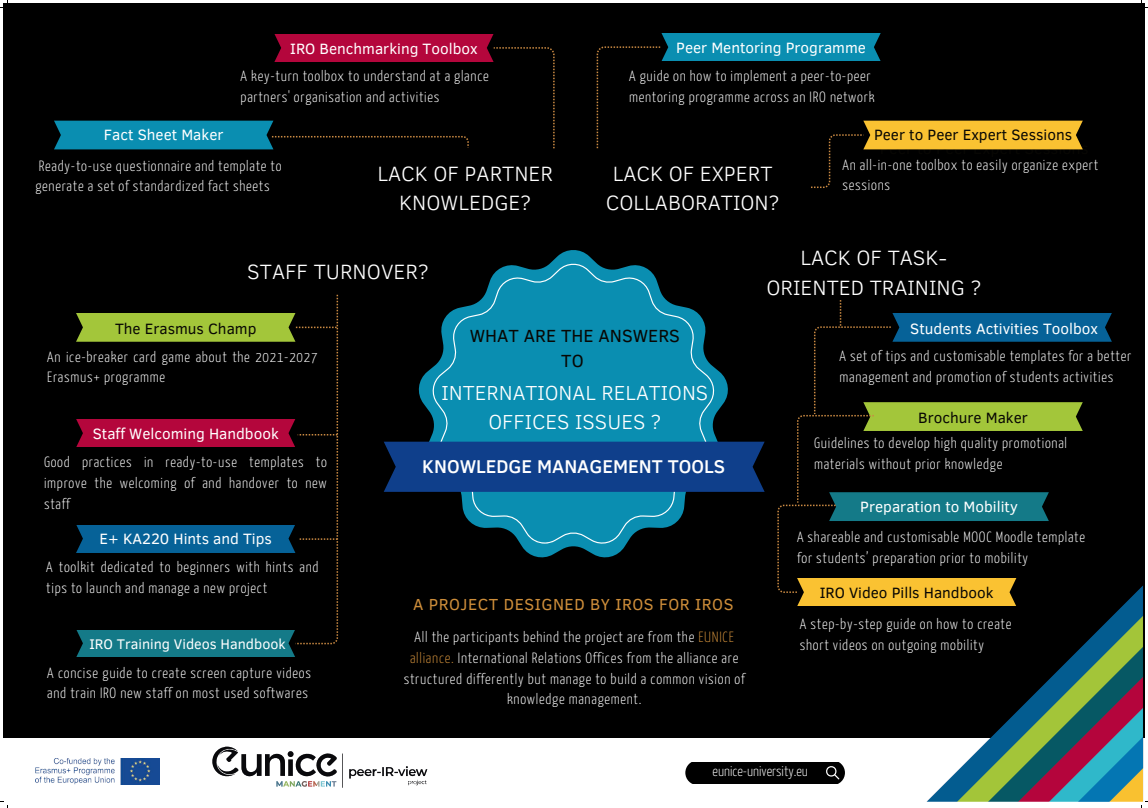
<style>
.page{position:relative;width:1148px;height:808px;background:#fff}
.page>*{position:absolute;margin:0;border:0;box-sizing:border-box;transform-origin:0 0}
.t1{font:300 21.2px/29.4px "Clear Sans";color:#fff;text-align:center}
.t2{font:300 20.8px/29.1px "Clear Sans";color:#fff;text-align:center}
.t3{font:500 18.96px "Clear Sans";color:#fff}
.t4{font:18px/25.2px "Clear Sans";color:#080704;text-align:center}
.t5{font:16.4px "Clear Sans";letter-spacing:.03em;color:#cd8d3a}
.t6{font:15.32px "Clear Sans";color:#fff}
.t7{font:15.32px "Clear Sans";color:#080704}
.t8{font:300 14.8px/20.7px "Yanone Kaffeesatz";letter-spacing:.05em;color:#fff}
.t9{font:300 14.4px "Yanone Kaffeesatz";color:#fff}
.t10{font:14.32px "Clear Sans";color:#fff}
.s1{color:#cd8d3a}
</style>
<div class="page">
<div style="left:3px;top:3px;width:1142px;height:801px;background:#000"></div>
<div style="left:3px;top:737px;width:1142px;height:67px;background:#fff"></div>
<img style="left:35px;top:758px;width:124px;height:26px">
<svg style="left:212px;top:746px;width:216px;height:42px"></svg>
<svg style="left:418px;top:250px;width:310px;height:308px"></svg>
<svg style="left:430px;top:262px;width:286px;height:284px;fill:#0a8eb1"></svg>
<svg style="left:384px;top:441px;width:380px;height:51px;background:#0e3d86"></svg>
<img style="left:911px;top:585px;width:234px;height:217px">
<svg style="left:596px;top:33px;width:486px;height:155px"></svg>
<svg style="left:76px;top:295px;width:262px;height:361px"></svg>
<svg style="left:54px;top:34px;width:500px;height:115px"></svg>
<svg style="left:777px;top:300px;width:335px;height:306px"></svg>
<div style="left:685px;top:762px;width:160px;height:21px;background:#000"></div>
<p class="t6" style="left:290px;top:39px;width:189px">IRO Benchmarking Toolbox</p>
<p class="t6" style="left:676px;top:38px;width:191px">Peer Mentoring Programme</p>
<p class="t8" style="left:241px;top:65px;width:250px">A key-turn toolbox to understand at a glance partners' organisation and activities</p>
<p class="t8" style="left:629px;top:65px;width:247px">A guide on how to implement a peer-to-peer mentoring programme across an IRO network</p>
<p class="t6" style="left:104px;top:125px;width:121px">Fact Sheet Maker</p>
<p class="t7" style="left:874px;top:125px;width:200px">Peer to Peer Expert Sessions</p>
<p class="t8" style="left:36px;top:154px;width:248px">Ready-to-use questionnaire and template to generate a set of standardized fact sheets</p>
<h1 class="t1" style="left:377px;top:158px;width:177px">LACK OF PARTNER<br>KNOWLEDGE?</h1>
<h1 class="t1" style="left:606px;top:158px;width:175px">LACK OF EXPERT<br>COLLABORATION?</h1>
<p class="t8" style="left:842px;top:153px;width:257px">An all-in-one toolbox to easily organize expert sessions</p>
<h1 class="t1" style="left:247px;top:257px;width:183px">STAFF TURNOVER?</h1>
<h1 class="t1" style="left:766px;top:243px;width:216px">LACK OF TASK-<br>ORIENTED TRAINING ?</h1>
<p class="t7" style="left:115px;top:318px;width:143px">The Erasmus Champ</p>
<p class="t8" style="left:47px;top:345px;width:272px">An ice-breaker card game about the 2021-2027<br>Erasmus+ programme</p>
<p class="t6" style="left:93px;top:423px;width:188px">Staff Welcoming Handbook</p>
<p class="t8" style="left:44px;top:451px;width:284px;text-align:justify">Good practices in ready-to-use templates to improve the welcoming of and handover to new staff</p>
<p class="t6" style="left:100px;top:529px;width:174px">E+ KA220 Hints and Tips</p>
<p class="t8" style="left:46px;top:556px;width:274px">A toolkit dedicated to beginners with hints and tips to launch and manage a new project</p>
<p class="t10" style="left:89px;top:634px;width:198px">IRO Training Videos Handbook</p>
<p class="t8" style="left:47px;top:661px;width:265px">A concise guide to create screen capture videos and train IRO new staff on most used softwares</p>
<p class="t4" style="left:470px;top:323px;width:212px">WHAT ARE THE ANSWERS<br>TO</p>
<h2 class="t2" style="left:441px;top:378px;width:268px">INTERNATIONAL RELATIONS<br>OFFICES ISSUES ?</h2>
<p class="t3" style="left:422px;top:453px;width:304px">KNOWLEDGE MANAGEMENT TOOLS</p>
<p class="t5" style="left:413px;top:593px;width:322px">A PROJECT DESIGNED BY IROS FOR IROS</p>
<p class="t8" style="left:404px;top:625px;width:342px;text-align:center">All the participants behind the project are from the <span class="s1">EUNICE alliance.</span> International Relations Offices from the alliance are structured differently but manage to build a common vision of knowledge management.</p>
<p class="t6" style="left:910px;top:318px;width:189px">Students Activities Toolbox</p>
<p class="t8" style="left:839px;top:345px;width:293px">A set of tips and customisable templates for a better management and promotion of students activities</p>
<p class="t7" style="left:918px;top:407px;width:111px">Brochure Maker</p>
<p class="t8" style="left:814px;top:431px;width:254px">Guidelines to develop high quality promotional materials without prior knowledge</p>
<p class="t6" style="left:860px;top:497px;width:159px">Preparation to Mobility</p>
<p class="t8" style="left:797px;top:525px;width:289px">A shareable and customisable MOOC Moodle template for students’ preparation prior to mobility</p>
<p class="t7" style="left:819px;top:582px;width:175px">IRO Video Pills Handbook</p>
<p class="t8" style="left:800px;top:612px;width:213px">A step-by-step guide on how to create short videos on outgoing mobility</p>
<p class="t9" style="left:712px;top:761px;width:97px">eunice-university.eu</p>
</div>
